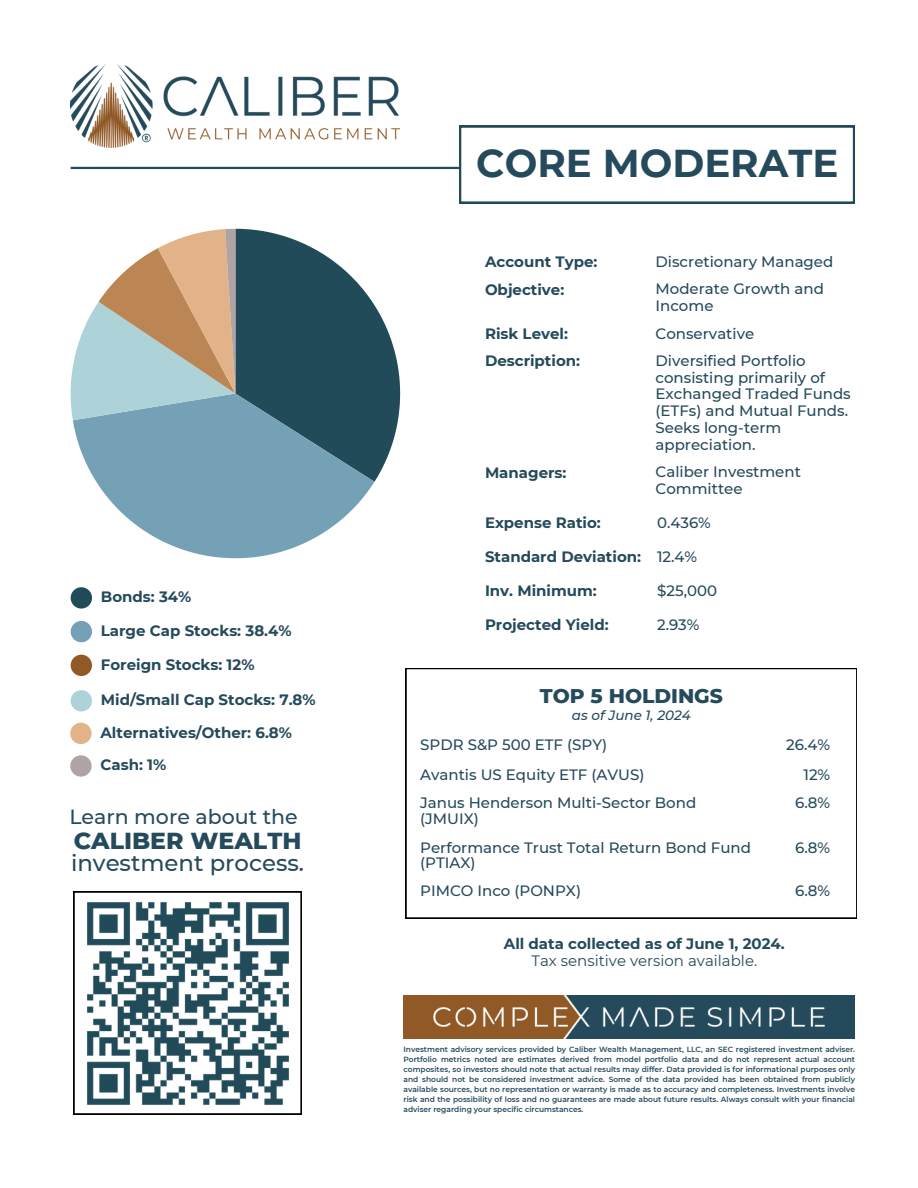
<style>
.page{position:relative;width:918px;height:1188px;background:#fff}
.page>*{position:absolute;margin:0;border:0;box-sizing:border-box;transform-origin:0 0}
.t1{font:700 38.7px "Montserrat";color:#254a5c}
.t2{font:800 23.7px "Montserrat";color:#254a5c}
.t3{font:500 22.8px "Montserrat";color:#254a5c}
.t4{font:500 20.55px "Montserrat";color:#254a5c}
.t5{font:800 20.25px "Montserrat";color:#254a5c}
.t6{font:500 15px/16.8px "Montserrat";color:#254a5c}
.t7{font:700 15px "Montserrat";color:#254a5c}
.t8{font:15px "Montserrat";color:#254a5c}
.t9{font:500 15px "Montserrat";color:#224b5a}
.t10{font:italic 500 13.5px "Montserrat";color:#254a5c}
.t11{font:600 7.5px/10.1px "Montserrat";color:#254a5c;text-align:justify}
</style>
<div class="page">
<img style="left:70px;top:65px;width:330px;height:82px">
<img style="left:404px;top:995px;width:451px;height:43px">
<hr style="left:71px;top:167px;width:388px;height:2px;background:#224b5a">
<svg style="left:459px;top:126px;width:396px;height:77px"></svg>
<svg style="left:406px;top:668px;width:451px;height:250px"></svg>
<div style="left:71px;top:587px;width:21px;height:22px;background:#224b5a;border-radius:50%"></div>
<div style="left:71px;top:621px;width:21px;height:21px;background:#75a1b6;border-radius:50%"></div>
<div style="left:71px;top:655px;width:21px;height:21px;background:#905926;border-radius:50%"></div>
<div style="left:71px;top:690px;width:21px;height:22px;background:#add3d8;border-radius:50%"></div>
<div style="left:70px;top:723px;width:22px;height:21px;background:#e2b388;border-radius:50%"></div>
<div style="left:70px;top:755px;width:22px;height:22px;background:#b0a3a4;border-radius:50%"></div>
<svg style="left:96px;top:482px;width:278px;height:76px;fill:#75a1b6"></svg>
<svg style="left:71px;top:229px;width:329px;height:253px"></svg>
<svg style="left:74px;top:892px;width:228px;height:222px"></svg>
<img style="left:81px;top:898px;width:213px;height:210px">
<p class="t7" style="left:101px;top:588px;width:92px">Bonds: 34%</p>
<p class="t7" style="left:101px;top:622px;width:192px">Large Cap Stocks: 38.4%</p>
<p class="t7" style="left:101px;top:655px;width:155px">Foreign Stocks: 12%</p>
<p class="t7" style="left:101px;top:691px;width:216px">Mid/Small Cap Stocks: 7.8%</p>
<p class="t7" style="left:100px;top:723px;width:193px">Alternatives/Other: 6.8%</p>
<p class="t7" style="left:100px;top:756px;width:67px">Cash: 1%</p>
<p class="t4" style="left:69px;top:804px;width:230px">Learn more about the</p>
<h4 class="t2" style="left:74px;top:826px;width:229px">CALIBER WEALTH</h4>
<p class="t3" style="left:71px;top:849px;width:235px">investment process.</p>
<p class="t1" style="left:476px;top:139px;width:364px">CORE MODERATE</p>
<p class="t7" style="left:485px;top:253px;width:114px">Account Type:</p>
<p class="t7" style="left:485px;top:280px;width:81px">Objective:</p>
<p class="t7" style="left:485px;top:324px;width:85px">Risk Level:</p>
<p class="t6" style="left:656px;top:254px;width:179px">Discretionary Managed</p>
<p class="t6" style="left:656px;top:281px;width:170px">Moderate Growth and<br>Income</p>
<p class="t6" style="left:656px;top:325px;width:100px">Conservative</p>
<p class="t7" style="left:485px;top:352px;width:97px">Description:</p>
<p class="t6" style="left:656px;top:352px;width:197px">Diversified Portfolio consisting primarily of<br>Exchanged Traded Funds (ETFs) and Mutual Funds.<br>Seeks long-term appreciation.</p>
<p class="t7" style="left:485px;top:463px;width:83px">Managers:</p>
<p class="t6" style="left:656px;top:464px;width:147px">Caliber Investment<br>Committee</p>
<p class="t7" style="left:485px;top:514px;width:117px">Expense Ratio:</p>
<p class="t7" style="left:485px;top:547px;width:158px">Standard Deviation:</p>
<p class="t7" style="left:485px;top:581px;width:113px">Inv. Minimum:</p>
<p class="t9" style="left:657px;top:581px;width:61px">$25,000</p>
<p class="t6" style="left:657px;top:514px;width:55px">0.436%</p>
<p class="t6" style="left:657px;top:548px;width:42px">12.4%</p>
<h6 class="t7" style="left:485px;top:615px;width:125px">Projected Yield:</h6>
<p class="t6" style="left:657px;top:616px;width:44px">2.93%</p>
<p class="t5" style="left:540px;top:684px;width:185px">TOP 5 HOLDINGS</p>
<p class="t10" style="left:572px;top:707px;width:120px">as of June 1, 2024</p>
<p class="t6" style="left:420px;top:736px;width:188px">SPDR S&amp;P 500 ETF (SPY)</p>
<p class="t6" style="left:420px;top:766px;width:226px">Avantis US Equity ETF (AVUS)</p>
<p class="t6" style="left:420px;top:795px;width:278px;line-height:15.8px">Janus Henderson Multi-Sector Bond (JMUIX)</p>
<p class="t6" style="left:420px;top:839px;width:332px;line-height:15.8px">Performance Trust Total Return Bond Fund (PTIAX)</p>
<p class="t6" style="left:420px;top:883px;width:162px">PIMCO Inco (PONPX)</p>
<p class="t6" style="left:786px;top:736px;width:45px">26.4%</p>
<p class="t6" style="left:803px;top:766px;width:28px">12%</p>
<h5 class="t6" style="left:795px;top:794px;width:36px">6.8%</h5>
<h2 class="t6" style="left:795px;top:839px;width:36px">6.8%</h2>
<h3 class="t6" style="left:795px;top:883px;width:36px">6.8%</h3>
<p class="t7" style="left:504px;top:934px;width:283px">All data collected as of June 1, 2024.</p>
<p class="t8" style="left:531px;top:952px;width:227px">Tax sensitive version available.</p>
<p class="t11" style="left:404px;top:1044px;width:453px">Investment advisory services provided by Caliber Wealth Management, LLC, an SEC registered investment adviser.<br>Portfolio metrics noted are estimates derived from model portfolio data and do not represent actual account composites, so investors should note that actual results may differ. Data provided is for informational purposes only and should not be considered investment advice. Some of the data provided has been obtained from publicly available sources, but no representation or warranty is made as to accuracy and completeness. Investments involve risk and the possibility of loss and no guarantees are made about future results. Always consult with your financial adviser regarding your specific circumstances.</p>
</div>
